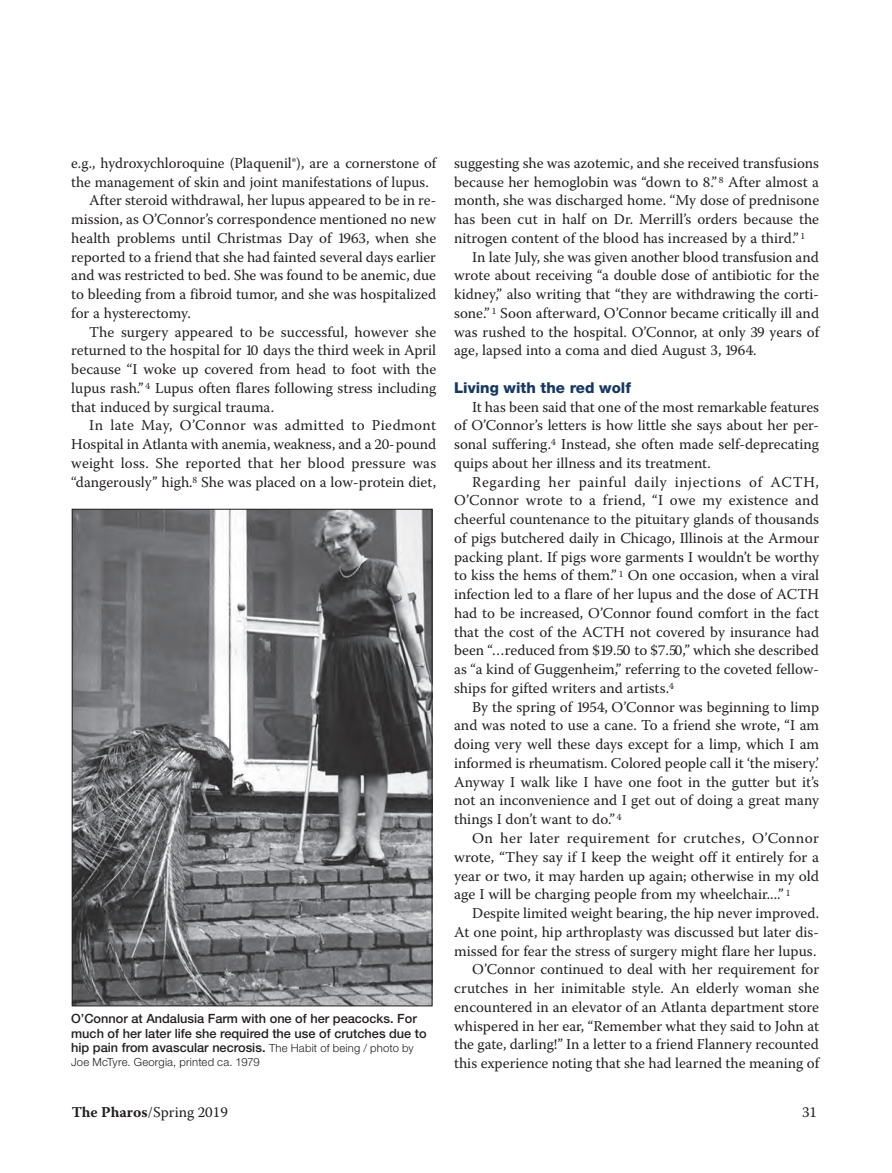
<style>
.page{position:relative;width:892px;height:1173px;background:#fff}
.page>*{position:absolute;margin:0;border:0;box-sizing:border-box;transform-origin:0 0}
.t1{font:15px/18.8px "Warnock Pro";color:#231f20;text-align:justify}
.t2{font:15px "Warnock Pro";letter-spacing:.03em;color:#231f20}
.t3{font:800 15px "Helvetica Neue LT Std";color:#153862}
.t4{font:500 12.75px/14.2px "Helvetica Neue LT Std";color:#231f20}
.t5{font:300 11.25px "Helvetica Neue LT Std";letter-spacing:.015em;color:#231f20}
.s1{font-weight:300;font-size:11.25px}
.s2{font-weight:700}
</style>
<div class="page">
<img style="left:74px;top:511px;width:356px;height:493px">
<p class="t1" style="left:71px;top:153px;width:366px">e.g., hydroxychloroquine (Plaquenil®), are a cornerstone of</p>
<p class="t1" style="left:71px;top:172px;width:359px">the management of skin and joint manifestations of lupus.</p>
<p class="t1" style="left:89px;top:191px;width:348px">After steroid withdrawal, her lupus appeared to be in re-</p>
<p class="t1" style="left:71px;top:210px;width:366px">mission, as O’Connor’s correspondence mentioned no new</p>
<p class="t1" style="left:71px;top:228px;width:366px">health problems until Christmas Day of 1963, when she</p>
<p class="t1" style="left:71px;top:247px;width:366px">reported to a friend that she had fainted several days earlier</p>
<p class="t1" style="left:71px;top:266px;width:366px">and was restricted to bed. She was found to be anemic, due</p>
<p class="t1" style="left:71px;top:285px;width:366px">to bleeding from a fibroid tumor, and she was hospitalized</p>
<p class="t1" style="left:71px;top:303px;width:121px">for a hysterectomy.</p>
<p class="t1" style="left:89px;top:322px;width:348px">The surgery appeared to be successful, however she</p>
<p class="t1" style="left:71px;top:341px;width:366px">returned to the hospital for 10 days the third week in April</p>
<p class="t1" style="left:71px;top:360px;width:366px">because ‘‘I woke up covered from head to foot with the</p>
<p class="t1" style="left:71px;top:378px;width:366px">lupus rash.’’ <sup>4</sup> Lupus often flares following stress including</p>
<p class="t1" style="left:71px;top:397px;width:204px">that induced by surgical trauma.</p>
<p class="t2" style="left:89px;top:417px;width:348px">In late May, O’Connor was admitted to Piedmont</p>
<p class="t1" style="left:71px;top:435px;width:366px">Hospital in Atlanta with anemia, weakness, and a 20-pound</p>
<p class="t1" style="left:71px;top:453px;width:366px">weight loss. She reported that her blood pressure was</p>
<p class="t1" style="left:71px;top:472px;width:366px">‘‘dangerously’’ high.<sup>8</sup> She was placed on a low-protein diet,</p>
<p class="t4" style="left:71px;top:1012px;width:357px">O’Connor at Andalusia Farm with one of her peacocks. For much of her later life she required the use of crutches due to hip pain from avascular necrosis. <span class="s1">The Habit of being / photo by</span></p>
<p class="t5" style="left:71px;top:1055px;width:190px">Joe McTyre. Georgia, printed ca. 1979</p>
<p class="t1" style="left:454px;top:153px;width:366px">suggesting she was azotemic, and she received transfusions</p>
<p class="t1" style="left:454px;top:172px;width:366px">because her hemoglobin was ‘‘down to 8.” <sup>8</sup> After almost a</p>
<p class="t1" style="left:454px;top:191px;width:366px">month, she was discharged home. ‘‘My dose of prednisone</p>
<p class="t1" style="left:454px;top:210px;width:366px">has been cut in half on Dr. Merrill’s orders because the</p>
<p class="t1" style="left:454px;top:228px;width:352px">nitrogen content of the blood has increased by a third.” <sup>1</sup></p>
<p class="t1" style="left:472px;top:247px;width:348px">In late July, she was given another blood transfusion and</p>
<p class="t1" style="left:454px;top:266px;width:366px">wrote about receiving ‘‘a double dose of antibiotic for the</p>
<p class="t1" style="left:454px;top:285px;width:366px">kidney,” also writing that “they are withdrawing the corti-</p>
<p class="t1" style="left:454px;top:303px;width:366px">sone.” <sup>1</sup> Soon afterward, O’Connor became critically ill and</p>
<p class="t1" style="left:454px;top:322px;width:366px">was rushed to the hospital. O’Connor, at only 39 years of</p>
<p class="t1" style="left:454px;top:341px;width:304px">age, lapsed into a coma and died August 3, 1964.</p>
<p class="t3" style="left:454px;top:379px;width:178px">Living with the red wolf</p>
<p class="t1" style="left:454px;top:397px;width:366px;text-indent:18px">It has been said that one of the most remarkable features of O’Connor’s letters is how little she says about her per&shy;sonal suffering.<sup>4</sup> Instead, she often made self-deprecating quips about her illness and its treatment.</p>
<p class="t1" style="left:454px;top:472px;width:366px;text-indent:18px">Regarding her painful daily injections of ACTH, O’Connor wrote to a friend, “I owe my existence and cheerful countenance to the pituitary glands of thousands of pigs butchered daily in Chicago, Illinois at the Armour packing plant. If pigs wore garments I wouldn’t be worthy to kiss the hems of them.” <sup>1</sup> On one occasion, when a viral infection led to a flare of her lupus and the dose of ACTH had to be increased, O’Connor found comfort in the fact that the cost of the ACTH not covered by insurance had been “…reduced from $19.50 to $7.50,” which she described as “a kind of Guggenheim,” referring to the coveted fellow&shy;ships for gifted writers and artists.<sup>4</sup></p>
<p class="t1" style="left:454px;top:697px;width:366px;text-indent:18px">By the spring of 1954, O’Connor was beginning to limp and was noted to use a cane. To a friend she wrote, “I am doing very well these days except for a limp, which I am informed is rheumatism. Colored people call it ‘the misery.’ Anyway I walk like I have one foot in the gutter but it’s not an inconvenience and I get out of doing a great many things I don’t want to do.” <sup>4</sup></p>
<p class="t1" style="left:454px;top:828px;width:366px;text-indent:18px">On her later requirement for crutches, O’Connor wrote, “They say if I keep the weight off it entirely for a year or two, it may harden up again; otherwise in my old age I will be charging people from my wheelchair....” <sup>1</sup></p>
<p class="t1" style="left:454px;top:903px;width:366px;text-align:right">Despite limited weight bearing, the hip never improved.<br>At one point, hip arthroplasty was discussed but later dis&shy;missed for fear the stress of surgery might flare her lupus.<br>O’Connor continued to deal with her requirement for crutches in her inimitable style. An elderly woman she encountered in an elevator of an Atlanta department store whispered in her ear, “Remember what they said to John at the gate, darling!” In a letter to a friend Flannery recounted this experience noting that she had learned the meaning of</p>
<p class="t1" style="left:72px;top:1102px;width:158px"><span class="s2">The Pharos</span>/Spring 2019</p>
<p class="t1" style="left:801px;top:1102px;width:17px">31</p>
</div>
